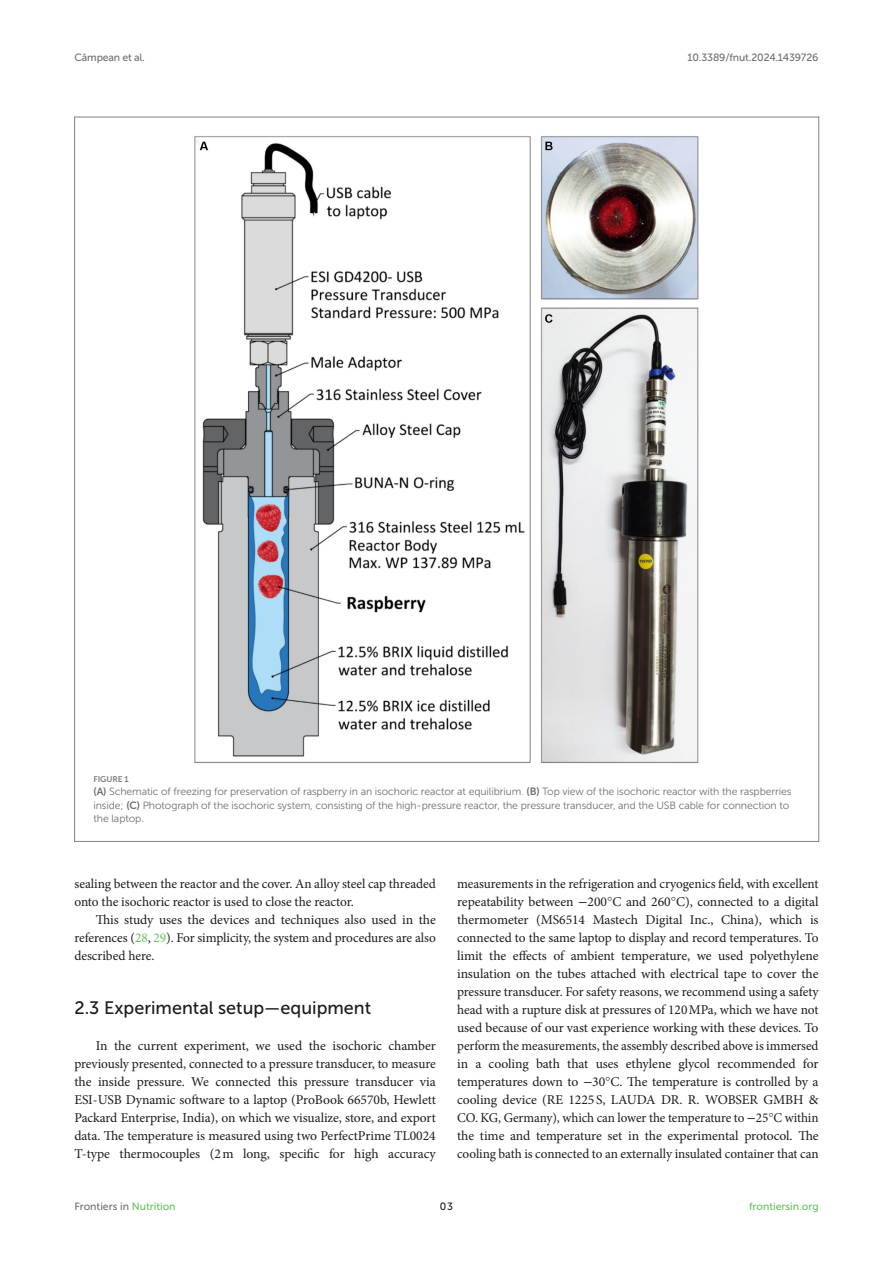
<style>
.page{position:relative;width:893px;height:1263px;background:#fff}
.page>*{position:absolute;margin:0;border:0;box-sizing:border-box;transform-origin:0 0}
.HEAD_2{font:18px "Museo Sans 500";color:#1b1c1b}
.TEXT_FLUSH{font:13.5px/18px "Minion Pro";letter-spacing:-.005em;color:#1b1c1b;text-align:justify}
.TEXT{font:13.5px/18px "Minion Pro";letter-spacing:-.005em;color:#1b1c1b;text-align:justify}
.FIG_LEG{font:10.5px/13.5px "Museo Sans 300";letter-spacing:-.01em;color:#706f70}
.t1{font:10.5px "Museo Sans 500";letter-spacing:-.015em;color:#706f70}
.t2{font:10.5px "Museo Sans 500";color:#65c161}
.t3{font:10.5px "Museo Sans 500";color:#1b1c1b}
.FIG_HD{font:8.25px "Museo Sans 700";letter-spacing:-.01em;color:#7e7f7f}
.s1{font-family:"Museo Sans 700"}
.s2{color:#65c161}
.s3{font-family:"STIX General"}
.s4{font-family:"STIX"}
</style>
<div class="page">
<img style="left:194px;top:136px;width:505px;height:627px">
<p class="t1" style="left:74px;top:51px;width:72px">Câmpean et al.</p>
<p class="t1" style="left:688px;top:51px;width:132px">10.3389/fnut.2024.1439726</p>
<p class="FIG_HD" style="left:94px;top:774px;width:37px">FIGURE 1</p>
<p class="FIG_LEG" style="left:94px;top:785px;width:699px"><span class="s1">(A)</span> Schematic of freezing for preservation of raspberry in an isochoric reactor at equilibrium. <span class="s1">(B)</span> Top view of the isochoric reactor with the raspberries inside; <span class="s1">(C)</span> Photograph of the isochoric system, consisting of the high-pressure reactor, the pressure transducer, and the USB cable for connection to the laptop.</p>
<p class="TEXT_FLUSH" style="left:74px;top:875px;width:363px">sealing between the reactor and the cover. An alloy steel cap threaded onto the isochoric reactor is used to close the reactor.</p>
<p class="TEXT" style="left:74px;top:911px;width:363px;text-indent:21px">This study uses the devices and techniques also used in the references (<span class="s2">28</span>, <span class="s2">29</span>). For simplicity, the system and procedures are also described here.</p>
<p class="HEAD_2" style="left:74px;top:998px;width:298px">2.3 Experimental setup—equipment</p>
<p class="TEXT_FLUSH" style="left:74px;top:1037px;width:363px;text-indent:21px">In the current experiment, we used the isochoric chamber previously presented, connected to a pressure transducer, to measure the inside pressure. We connected this pressure transducer via ESI-USB Dynamic software to a laptop (ProBook 66570b, Hewlett Packard Enterprise, India), on which we visualize, store, and export data. The temperature is measured using two PerfectPrime TL0024<br>T-type thermocouples (2m long, specific for high accuracy</p>
<p class="TEXT_FLUSH" style="left:457px;top:875px;width:363px">measurements in the refrigeration and cryogenics field, with excellent repeatability between <span class="s3">−</span>200<span class="s4">°</span>C and 260<span class="s4">°</span>C), connected to a digital thermometer (MS6514 Mastech Digital Inc., China), which is connected to the same laptop to display and record temperatures. To limit the effects of ambient temperature, we used polyethylene insulation on the tubes attached with electrical tape to cover the pressure transducer. For safety reasons, we recommend using a safety head with a rupture disk at pressures of 120MPa, which we have not used because of our vast experience working with these devices. To perform the measurements, the assembly described above is immersed in a cooling bath that uses ethylene glycol recommended for temperatures down to <span class="s3">−</span>30<span class="s4">°</span>C. The temperature is controlled by a cooling device (RE 1225S, LAUDA DR. R. WOBSER GMBH &amp; CO. KG, Germany), which can lower the temperature to <span class="s3">−</span>25<span class="s4">°</span>C within the time and temperature set in the experimental protocol. The cooling bath is connected to an externally insulated container that can</p>
<p class="t1" style="left:74px;top:1200px;width:103px">Frontiers in <span class="s2">Nutrition</span></p>
<p class="t3" style="left:440px;top:1200px;width:15px">03</p>
<p class="t2" style="left:749px;top:1200px;width:71px">frontiersin.org</p>
</div>
